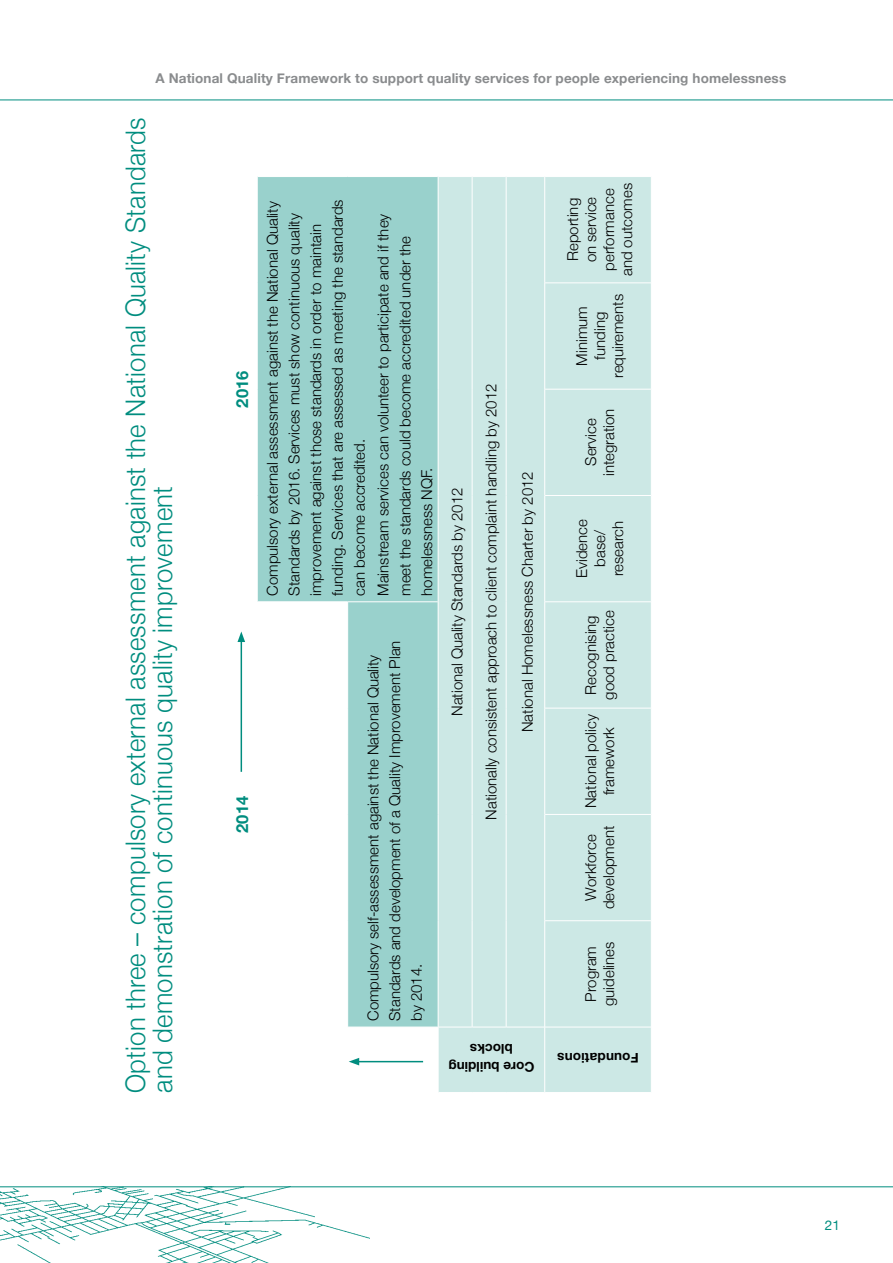
<style>
.page{position:relative;width:893px;height:1263px;background:#fff}
.page>*{position:absolute;margin:0;border:0;box-sizing:border-box;transform-origin:0 0}
.t1{font:300 27px/27px "Helvetica Neue";letter-spacing:.01em;color:#008d7f;scale:.95 1}
.t2{font:700 16.5px "Helvetica Neue";color:#008d7f}
.t3{font:300 15px/18px "Helvetica Neue";color:#000;text-align:center}
.t4{font:700 13.5px "Helvetica Neue";letter-spacing:.01em;color:#8a8c8e}
.t5{font:700 13.5px/18px "Helvetica Neue";color:#000;text-align:center}
.t6{font:13.5px "Helvetica Neue";color:#008d7f}
</style>
<div class="page">
<img style="left:0;top:1187px;width:370px;height:76px">
<hr style="left:0;top:100px;width:893px;height:1px;background:#008d7f">
<hr style="left:0;top:1186px;width:893px;height:1px;background:#008d7f">
<svg style="left:258px;top:177px;width:180px;height:850px;fill:#99d1cc"></svg>
<div style="left:439px;top:177px;width:212px;height:915px;background:#cce8e5"></div>
<hr style="left:258px;top:601px;width:89px;height:1px;background:#fff">
<hr style="left:347px;top:921px;width:1px;height:106px;background:#fff">
<hr style="left:347px;top:814px;width:1px;height:107px;background:#fff">
<hr style="left:347px;top:708px;width:1px;height:106px;background:#fff">
<hr style="left:347px;top:601px;width:1px;height:107px;background:#fff">
<hr style="left:348px;top:601px;width:90px;height:1px;background:#fff">
<hr style="left:438px;top:1027px;width:34px;height:1px;background:#fff">
<hr style="left:472px;top:921px;width:1px;height:106px;background:#fff">
<hr style="left:472px;top:1027px;width:34px;height:1px;background:#fff">
<hr style="left:472px;top:814px;width:1px;height:107px;background:#fff">
<hr style="left:472px;top:708px;width:1px;height:106px;background:#fff">
<hr style="left:472px;top:602px;width:1px;height:106px;background:#fff">
<hr style="left:472px;top:495px;width:1px;height:107px;background:#fff">
<hr style="left:472px;top:389px;width:1px;height:106px;background:#fff">
<hr style="left:472px;top:283px;width:1px;height:106px;background:#fff">
<hr style="left:472px;top:176px;width:1px;height:107px;background:#fff">
<hr style="left:506px;top:921px;width:1px;height:106px;background:#fff">
<hr style="left:506px;top:1027px;width:38px;height:1px;background:#fff">
<hr style="left:506px;top:814px;width:1px;height:107px;background:#fff">
<hr style="left:506px;top:708px;width:1px;height:106px;background:#fff">
<hr style="left:506px;top:602px;width:1px;height:106px;background:#fff">
<hr style="left:506px;top:495px;width:1px;height:107px;background:#fff">
<hr style="left:506px;top:389px;width:1px;height:106px;background:#fff">
<hr style="left:506px;top:283px;width:1px;height:106px;background:#fff">
<hr style="left:506px;top:176px;width:1px;height:107px;background:#fff">
<hr style="left:544px;top:1027px;width:1px;height:66px;background:#fff">
<hr style="left:544px;top:921px;width:1px;height:106px;background:#fff">
<hr style="left:545px;top:1027px;width:106px;height:1px;background:#fff">
<hr style="left:544px;top:814px;width:1px;height:107px;background:#fff">
<hr style="left:545px;top:920px;width:106px;height:1px;background:#fff">
<hr style="left:544px;top:708px;width:1px;height:106px;background:#fff">
<hr style="left:545px;top:814px;width:106px;height:1px;background:#fff">
<hr style="left:544px;top:602px;width:1px;height:106px;background:#fff">
<hr style="left:545px;top:708px;width:106px;height:1px;background:#fff">
<hr style="left:544px;top:495px;width:1px;height:107px;background:#fff">
<hr style="left:545px;top:601px;width:106px;height:1px;background:#fff">
<hr style="left:544px;top:389px;width:1px;height:106px;background:#fff">
<hr style="left:545px;top:495px;width:106px;height:1px;background:#fff">
<hr style="left:544px;top:283px;width:1px;height:106px;background:#fff">
<hr style="left:545px;top:389px;width:106px;height:1px;background:#fff">
<hr style="left:544px;top:176px;width:1px;height:107px;background:#fff">
<hr style="left:545px;top:282px;width:106px;height:1px;background:#fff">
<hr style="left:241px;top:640px;width:1px;height:132px;background:#008d7f">
<svg style="left:237px;top:631px;width:8px;height:11px"></svg>
<hr style="left:357px;top:1061px;width:66px;height:1px;background:#008d7f">
<svg style="left:349px;top:1058px;width:10px;height:7px"></svg>
<p class="t4" style="left:155px;top:70px;width:632px">A National Quality Framework to support quality services for people experiencing homelessness</p>
<h1 class="t1" style="left:121px;top:1093px;width:1028px;rotate:-90deg">Option three – compulsory external assessment against the National Quality Standards and demonstration of continuous quality improvement</h1>
<p class="t2" style="left:232px;top:407px;width:38px;rotate:-90deg">2016</p>
<p class="t2" style="left:232px;top:833px;width:38px;rotate:-90deg">2014</p>
<p class="t3" style="left:261px;top:596px;width:398px;line-height:21.8px;text-align:left;rotate:-90deg">Compulsory external assessment against the National Quality Standards by 2016. Services must show continuous quality improvement against those standards in order to maintain funding. Services that are assessed as meeting the standards can become accredited.</p>
<p class="t3" style="left:372px;top:596px;width:384px;line-height:21.8px;text-align:left;rotate:-90deg">Mainstream services can volunteer to participate and if they meet the standards could become accredited under the homelessness NQF.</p>
<p class="t3" style="left:362px;top:1021px;width:382px;line-height:21.8px;text-align:left;rotate:-90deg">Compulsory self-assessment against the National Quality<br>Standards and development of a Quality Improvement Plan by 2014.</p>
<p class="t3" style="left:448px;top:716px;width:230px;rotate:-90deg">National Quality Standards by 2012</p>
<p class="t3" style="left:482px;top:820px;width:437px;rotate:-90deg">Nationally consistent approach to client complaint handling by 2012</p>
<p class="t3" style="left:518px;top:732px;width:262px;rotate:-90deg">National Homelessness Charter by 2012</p>
<p class="t5" style="left:534px;top:1076px;width:87px;rotate:-180deg">Core building blocks</p>
<p class="t3" style="left:564px;top:276px;width:95px;rotate:-90deg">Reporting<br>on service performance and outcomes</p>
<p class="t3" style="left:573px;top:378px;width:85px;rotate:-90deg">Minimum funding requirements</p>
<p class="t3" style="left:582px;top:476px;width:69px;rotate:-90deg">Service integration</p>
<p class="t3" style="left:573px;top:578px;width:60px;rotate:-90deg">Evidence base/ research</p>
<p class="t3" style="left:582px;top:700px;width:91px;rotate:-90deg">Recognising good practice</p>
<p class="t3" style="left:582px;top:808px;width:95px;rotate:-90deg">National policy framework</p>
<p class="t3" style="left:582px;top:909px;width:85px;rotate:-90deg">Workforce development</p>
<p class="t3" style="left:582px;top:1006px;width:66px;text-align:left;rotate:-90deg">Program guidelines</p>
<p class="t5" style="left:639px;top:1067px;width:83px;rotate:-180deg">Foundations</p>
<p class="t6" style="left:825px;top:1217px;width:17px">21</p>
</div>
